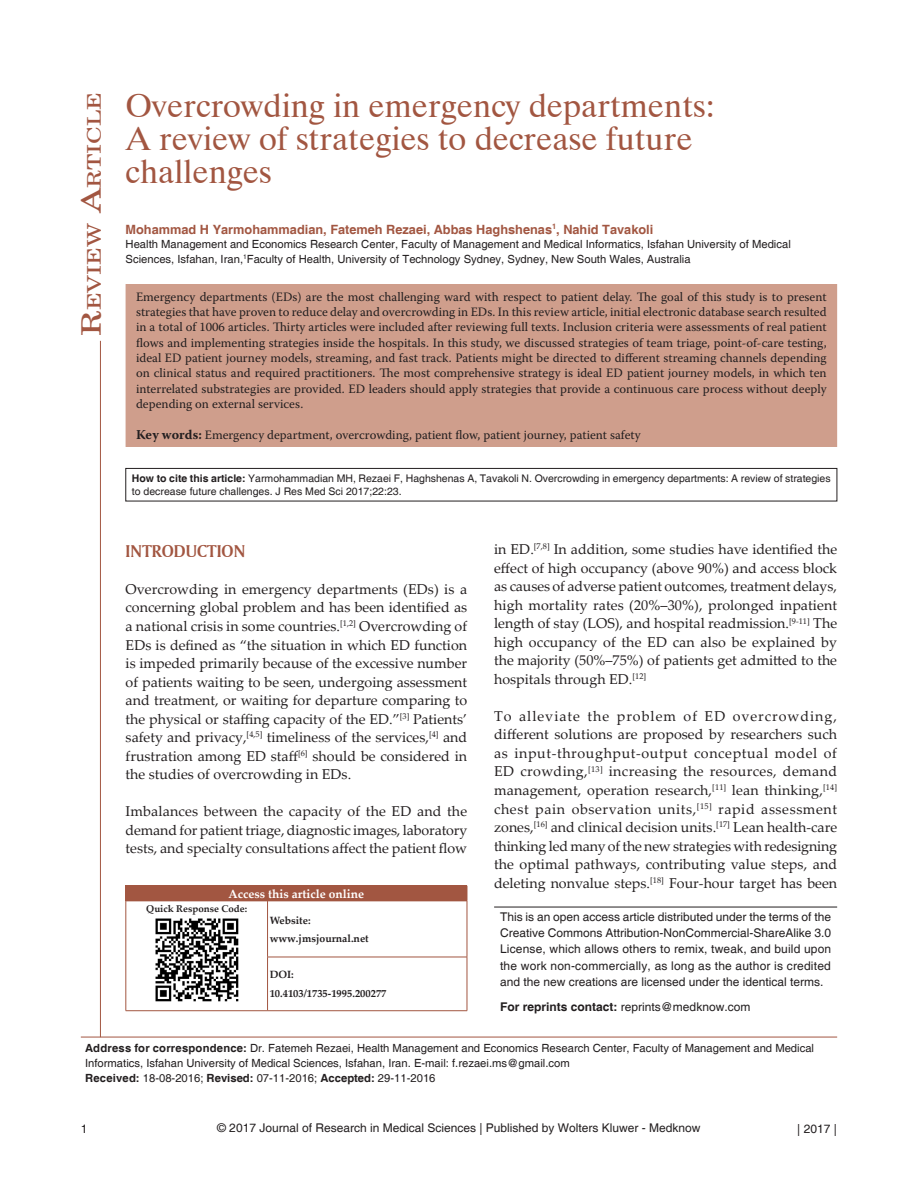
<style>
.page{position:relative;width:918px;height:1188px;background:#fff}
.page>*{position:absolute;margin:0;border:0;box-sizing:border-box;transform-origin:0 0}
.AT{font:33px/33px "Dutch 801 BT";color:#a25641}
.AH{font:18.9px "New Century Schlbk";color:#a25641;scale:1.3 1}
.t1{font:18px "Amerigo BT Bold A";color:#a25641}
.TX{font:14.25px/18.6px "Palatino Linotype";color:#231f20;text-align:justify}
.ABS{font:12.75px/15.3px "Warnock Pro";color:#231f20;text-align:justify}
.KWD{font:12.75px "Warnock Pro";color:#231f20}
.AU{font:700 12.75px "Helvetica";color:#a25641}
.C{font:12px/16.2px "Helvetica";color:#231f20;text-align:justify}
.AAO{font:700 12px "Palatino Linotype";color:#fff}
.AFF{font:11.25px/14.7px "Helvetica";color:#231f20}
.ADD{font:11.25px/14.7px "Helvetica";color:#231f20}
.HIS{font:11.25px "Helvetica";color:#231f20}
.SRC{font:10.5px/12.6px "Helvetica";color:#231f20}
.Web{font:700 10.5px/18.5px "Palatino Linotype";color:#231f20}
.QRC{font:700 9.75px "Palatino Linotype";color:#231f20}
.s1{font-size:27px}
.s2{font-weight:700;font-size:13.5px}
.s3{font-weight:700}
</style>
<div class="page">
<div style="left:126px;top:285px;width:710px;height:161px;background:#cf9e8c"></div>
<div style="left:126px;top:284px;width:711px;height:163px;border:2px solid #cf9e8c"></div>
<hr style="left:81px;top:1037px;width:756px;height:1px;background:#a25641">
<hr style="left:100px;top:341px;width:1px;height:696px;background:#a25641">
<div style="left:126px;top:468px;width:711px;height:33px;border:1px solid #231f20"></div>
<hr style="left:494px;top:907px;width:343px;height:1px;background:#231f20">
<div style="left:126px;top:886px;width:341px;height:15px;background:#a25641"></div>
<svg style="left:467px;top:886px;width:1px;height:15px"></svg>
<hr style="left:126px;top:901px;width:1px;height:56px;background:#a25641">
<hr style="left:126px;top:957px;width:1px;height:54px;background:#a25641">
<hr style="left:126px;top:901px;width:142px;height:1px;background:#a25641">
<hr style="left:267px;top:901px;width:1px;height:56px;background:#a25641">
<hr style="left:268px;top:901px;width:199px;height:1px;background:#a25641">
<hr style="left:467px;top:901px;width:1px;height:56px;background:#a25641">
<hr style="left:126px;top:1010px;width:142px;height:1px;background:#a25641">
<hr style="left:267px;top:957px;width:1px;height:54px;background:#a25641">
<hr style="left:267px;top:957px;width:200px;height:1px;background:#a25641">
<hr style="left:467px;top:957px;width:1px;height:54px;background:#a25641">
<hr style="left:268px;top:1010px;width:199px;height:1px;background:#a25641">
<img style="left:155px;top:918px;width:84px;height:84px">
<p class="AH" style="left:83px;top:336px;width:189px;rotate:-90deg"><span class="s1">R</span>eview <span class="s1">A</span>rticle</p>
<p class="AT" style="left:126px;top:89px;width:591px">Overcrowding in emergency departments:<br>A review of strategies to decrease future challenges</p>
<p class="AU" style="left:126px;top:221px;width:529px">Mohammad H Yarmohammadian, Fatemeh Rezaei, Abbas Haghshenas<sup>1</sup>, Nahid Tavakoli</p>
<p class="AFF" style="left:126px;top:237px;width:667px">Health Management and Economics Research Center, Faculty of Management and Medical Informatics, Isfahan University of Medical<br>Sciences, Isfahan, Iran,<sup>1</sup>Faculty of Health, University of Technology Sydney, Sydney, New South Wales, Australia</p>
<p class="ABS" style="left:136px;top:289px;width:692px">Emergency departments (EDs) are the most challenging ward with respect to patient delay. The goal of this study is to present strategies that have proven to reduce delay and overcrowding in EDs. In this review article, initial electronic database search resulted in a total of 1006 articles. Thirty articles were included after reviewing full texts. Inclusion criteria were assessments of real patient flows and implementing strategies inside the hospitals. In this study, we discussed strategies of team triage, point‑of‑care testing, ideal ED patient journey models, streaming, and fast track. Patients might be directed to different streaming channels depending on clinical status and required practitioners. The most comprehensive strategy is ideal ED patient journey models, in which ten interrelated substrategies are provided. ED leaders should apply strategies that provide a continuous care process without deeply depending on external services.</p>
<p class="KWD" style="left:136px;top:428px;width:506px"><span class="s2">Key words:</span> Emergency department, overcrowding, patient flow, patient journey, patient safety</p>
<p class="SRC" style="left:132px;top:473px;width:700px"><span class="s3">How to cite this article:</span> Yarmohammadian MH, Rezaei F, Haghshenas A, Tavakoli N. Overcrowding in emergency departments: A review of strategies to decrease future challenges. J Res Med Sci 2017;22:23.</p>
<h1 class="t1" style="left:126px;top:540px;width:121px">INTRODUCTION</h1>
<p class="TX" style="left:126px;top:579px;width:343px">Overcrowding in emergency departments (EDs) is a concerning global problem and has been identified as a national crisis in some countries.<sup>[1,2]</sup> Overcrowding of EDs is defined as “the situation in which ED function is impeded primarily because of the excessive number of patients waiting to be seen, undergoing assessment and treatment, or waiting for departure comparing to the physical or staffing capacity of the ED.”<sup>[3]</sup> Patients’ safety and privacy,<sup>[4,5]</sup> timeliness of the services,<sup>[4]</sup> and frustration among ED staff<sup>[6]</sup> should be considered in the studies of overcrowding in EDs.</p>
<p class="TX" style="left:126px;top:802px;width:343px">Imbalances between the capacity of the ED and the demand for patient triage, diagnostic images, laboratory tests, and specialty consultations affect the patient flow</p>
<p class="AAO" style="left:229px;top:885px;width:137px">Access this article online</p>
<p class="QRC" style="left:146px;top:902px;width:102px">Quick Response Code:</p>
<p class="Web" style="left:270px;top:910px;width:101px">Website: www.jmsjournal.net</p>
<p class="Web" style="left:270px;top:965px;width:118px">DOI:<br>10.4103/1735-1995.200277</p>
<p class="TX" style="left:494px;top:540px;width:345px">in ED.<sup>[7,8]</sup> In addition, some studies have identified the effect of high occupancy (above 90%) and access block as causes of adverse patient outcomes, treatment delays, high mortality rates (20%–30%), prolonged inpatient length of stay (LOS), and hospital readmission.<sup>[9‑11]</sup> The high occupancy of the ED can also be explained by the majority (50%–75%) of patients get admitted to the hospitals through ED.<sup>[12]</sup></p>
<p class="TX" style="left:494px;top:706px;width:345px">To alleviate the problem of ED overcrowding, different solutions are proposed by researchers such as input‑throughput‑output conceptual model of ED crowding,<sup>[13]</sup> increasing the resources, demand management, operation research,<sup>[11]</sup> lean thinking,<sup>[14] </sup>chest pain observation units,<sup>[15]</sup> rapid assessment zones,<sup>[16]</sup> and clinical decision units.<sup>[17]</sup> Lean health‑care thinking led many of the new strategies with redesigning the optimal pathways, contributing value steps, and deleting nonvalue steps.<sup>[18]</sup> Four‑hour target has been</p>
<p class="C" style="left:500px;top:909px;width:333px">This is an open access article distributed under the terms of the Creative Commons Attribution‑NonCommercial‑ShareAlike 3.0<br>License, which allows others to remix, tweak, and build upon the work non‑commercially, as long as the author is credited and the new creations are licensed under the identical terms.</p>
<p class="C" style="left:500px;top:999px;width:252px"><span class="s3">For reprints contact:</span> reprints@medknow.com</p>
<p class="ADD" style="left:85px;top:1042px;width:731px"><span class="s3">Address for correspondence:</span> Dr. Fatemeh Rezaei, Health Management and Economics Research Center, Faculty of Management and Medical<br>Informatics, Isfahan University of Medical Sciences, Isfahan, Iran. E‑mail: f.rezaei.ms@gmail.com</p>
<p class="HIS" style="left:85px;top:1071px;width:352px"><span class="s3">Received:</span> 18‑08‑2016; <span class="s3">Revised:</span> 07‑11‑2016; <span class="s3">Accepted:</span> 29‑11‑2016</p>
<p class="C" style="left:81px;top:1122px;width:8px">1</p>
<p class="C" style="left:217px;top:1121px;width:485px">© 2017 Journal of Research in Medical Sciences | Published by Wolters Kluwer - Medknow</p>
<p class="C" style="left:797px;top:1121px;width:41px">| 2017 |</p>
</div>
